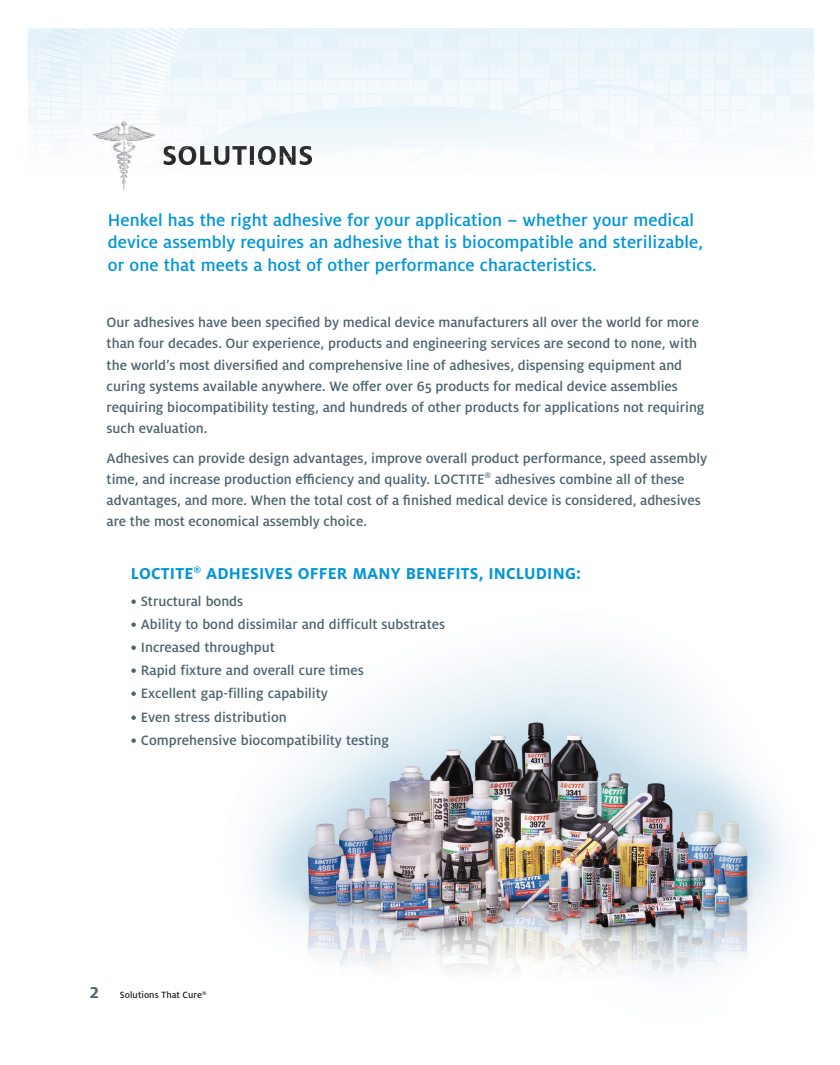
<style>
.page{position:relative;width:840px;height:1065px;background:#fff}
.page>*{position:absolute;margin:0;border:0;box-sizing:border-box;transform-origin:0 0}
.t1{font:500 18.75px/22.5px "Henkel Milo";letter-spacing:.005em;color:#0095d9}
.t2{font:700 17.5px "Henkel Milo";letter-spacing:.01em;color:#0095d9}
.t3{font:700 17.5px "Henkel Milo";color:#4d636e;scale:1.06 1}
.t4{font:500 15px/21.2px "Henkel Milo";color:#4d636e}
.t5{font:500 10px "Henkel Milo";letter-spacing:.005em;color:#231f20}
</style>
<div class="page">
<img style="left:122px;top:178px;width:4px;height:13px">
<svg style="left:28px;top:28px;width:786px;height:150px"></svg>
<img style="left:803px;top:140px;width:11px;height:37px">
<img style="left:252px;top:649px;width:533px;height:330px">
<p class="t1" style="left:108px;top:209px;width:597px">Henkel has the right adhesive for your application – whether your medical device assembly requires an adhesive that is biocompatible and sterilizable, or one that meets a host of other performance characteristics.</p>
<p class="t4" style="left:107px;top:312px;width:599px">Our adhesives have been specified by medical device manufacturers all over the world for more than four decades. Our experience, products and engineering services are second to none, with the world’s most diversified and comprehensive line of adhesives, dispensing equipment and curing systems available anywhere. We offer over 65 products for medical device assemblies requiring biocompatibility testing, and hundreds of other products for applications not requiring such evaluation.</p>
<p class="t4" style="left:107px;top:447px;width:602px">Adhesives can provide design advantages, improve overall product performance, speed assembly time, and increase production efficiency and quality. LOCTITE<sup>®</sup> adhesives combine all of these advantages, and more. When the total cost of a finished medical device is considered, adhesives are the most economical assembly choice.</p>
<p class="t2" style="left:131px;top:564px;width:452px">LOCTITE<sup>®</sup> ADHESIVES OFFER MANY BENEFITS, INCLUDING:</p>
<p class="t4" style="left:131px;top:591px;width:114px">• Structural bonds</p>
<p class="t4" style="left:131px;top:614px;width:316px">• Ability to bond dissimilar and difficult substrates</p>
<p class="t4" style="left:131px;top:637px;width:146px">• Increased throughput</p>
<p class="t4" style="left:131px;top:660px;width:235px">• Rapid fixture and overall cure times</p>
<p class="t4" style="left:131px;top:683px;width:199px">• Excellent gap-filling capability</p>
<p class="t4" style="left:131px;top:706px;width:158px">• Even stress distribution</p>
<p class="t4" style="left:131px;top:729px;width:260px">• Comprehensive biocompatibility testing</p>
<p class="t3" style="left:90px;top:982px;width:10px">2</p>
<p class="t5" style="left:120px;top:989px;width:88px">Solutions That Cure<sup>®</sup></p>
</div>
